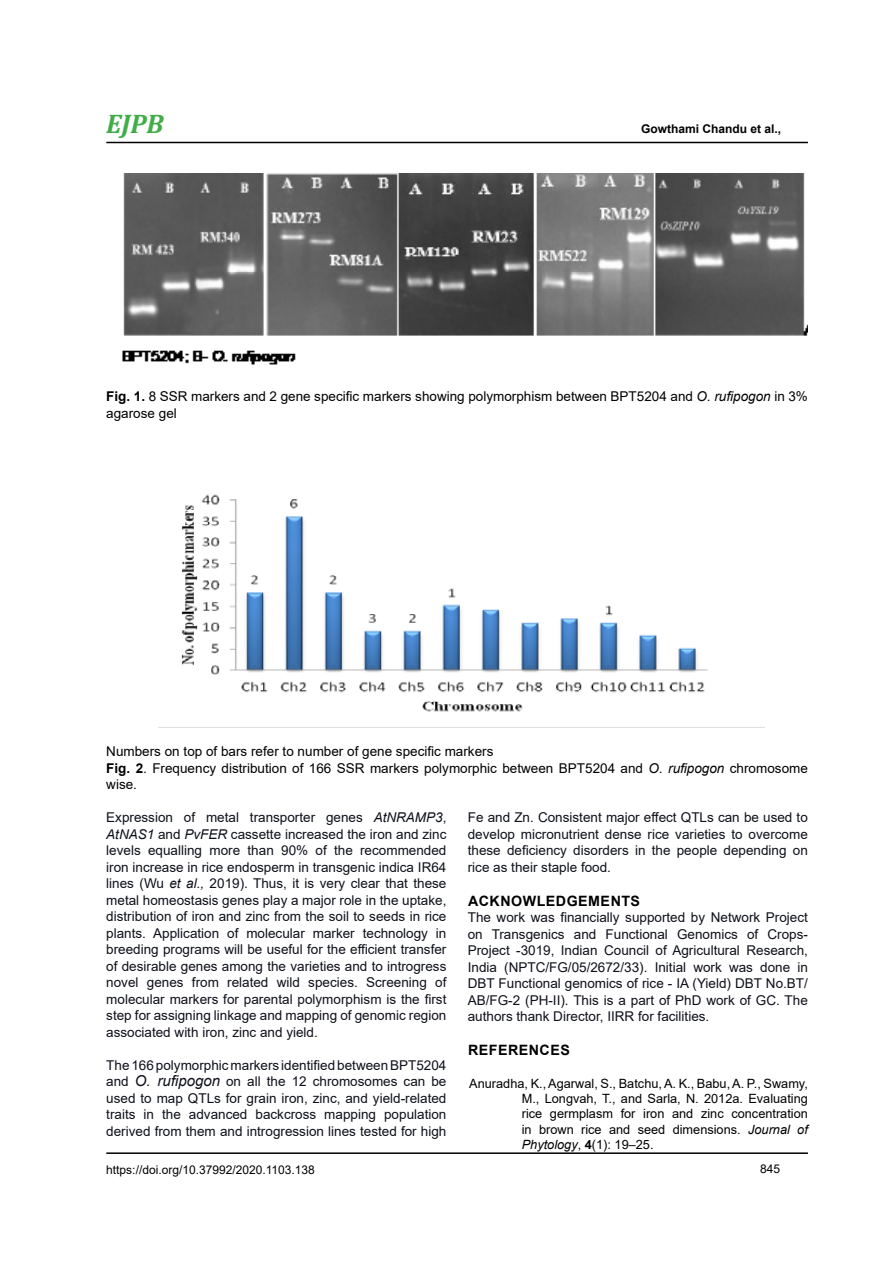
<style>
.page{position:relative;width:893px;height:1263px;background:#fff}
.page>*{position:absolute;margin:0;border:0;box-sizing:border-box;transform-origin:0 0}
.t1{font:italic 700 27px "Cambria";color:#41ad49}
.t2{font:700 14.25px "Arial";letter-spacing:.035em;color:#000}
.t3{font:13.5px/16.5px "Arial";color:#0e101a;text-align:justify}
.t4{font:13.5px/16.5px "Arial";color:#000}
.t5{font:12.75px/15.3px "Arial";color:#000;text-align:justify}
.t6{font:12px "Arial";color:#000}
.t7{font:700 12px "Arial";color:#000}
.s1{font-weight:700}
.s2{font-style:italic}
.s3{font-style:italic;font-size:15px}
</style>
<div class="page">
<hr style="left:106px;top:1152px;width:702px;height:2px;background:#000">
<hr style="left:106px;top:142px;width:702px;height:1px;background:#000">
<img style="left:122px;top:174px;width:686px;height:191px">
<img style="left:181px;top:494px;width:527px;height:218px">
<h1 class="t1" style="left:106px;top:105px;width:59px">EJPB</h1>
<p class="t7" style="left:641px;top:121px;width:142px">GOWTHAMI CHANDU ET AL.,</p>
<p class="t4" style="left:106px;top:388px;width:703px"><span class="s1">FIG. 1.</span> 8 SSR markers and 2 gene specific markers showing polymorphism between BPT5204 and <span class="s2">O. rufipogon</span> in 3% agarose gel</p>
<p class="t4" style="left:106px;top:743px;width:703px">Numbers on top of bars refer to number of gene specific markers<br><span class="s1">FIG. 2</span>. Frequency distribution of 166 SSR markers polymorphic between BPT5204 and <span class="s2">O. rufipogon</span> chromosome wise.</p>
<p class="t3" style="left:106px;top:809px;width:342px">Expression of metal transporter genes <span class="s2">AtNRAMP3</span>, <span class="s2">AtNAS1</span> and <span class="s2">PvFER</span> cassette increased the iron and zinc levels equalling more than 90% of the recommended iron increase in rice endosperm in transgenic indica IR64 lines (Wu <span class="s2">et al.,</span> 2019). Thus, it is very clear that these metal homeostasis genes play a major role in the uptake, distribution of iron and zinc from the soil to seeds in rice plants. Application of molecular marker technology in breeding programs will be useful for the efficient transfer of desirable genes among the varieties and to introgress novel genes from related wild species. Screening of molecular markers for parental polymorphism is the first step for assigning linkage and mapping of genomic region associated with iron, zinc and yield.</p>
<p class="t3" style="left:106px;top:1056px;width:342px">The 166 polymorphic markers identified between BPT5204 and <span class="s3">O. rufipogon</span> on all the 12 chromosomes can be used to map QTLs for grain iron, zinc, and yield-related traits in the advanced backcross mapping population derived from them and introgression lines tested for high</p>
<p class="t3" style="left:468px;top:809px;width:342px">Fe and Zn. Consistent major effect QTLs can be used to develop micronutrient dense rice varieties to overcome these deficiency disorders in the people depending on rice as their staple food.</p>
<p class="t2" style="left:468px;top:891px;width:22px">ACKN</p>
<p class="t2" style="left:511px;top:891px;width:47px">OWLEDGEMENTS</p>
<p class="t3" style="left:468px;top:909px;width:342px">The work was financially supported by Network Project on Transgenics and Functional Genomics of Crops-Project -3019, Indian Council of Agricultural Research, India (NPTC/FG/05/2672/33). Initial work was done in DBT Functional genomics of rice - IA (Yield) DBT No.BT/ AB/FG-2 (PH-II). This is a part of PhD work of GC. The authors thank Director, IIRR for facilities.</p>
<p class="t2" style="left:468px;top:1040px;width:22px">REFERENCES</p>
<p class="t5" style="left:522px;top:1075px;width:288px;text-indent:-53px">Anuradha, K., Agarwal, S., Batchu, A. K., Babu, A. P., Swamy, M., Longvah, T., and Sarla, N. 2012a. Evaluating rice germplasm for iron and zinc concentration in brown rice and seed dimensions. <span class="s2">Journal of Phytology</span>, <span class="s1">4</span>(1): 19–25.</p>
<p class="t6" style="left:106px;top:1161px;width:210px">https://doi.org/10.37992/2020.1103.138</p>
<p class="t6" style="left:760px;top:1160px;width:22px">845</p>
</div>
